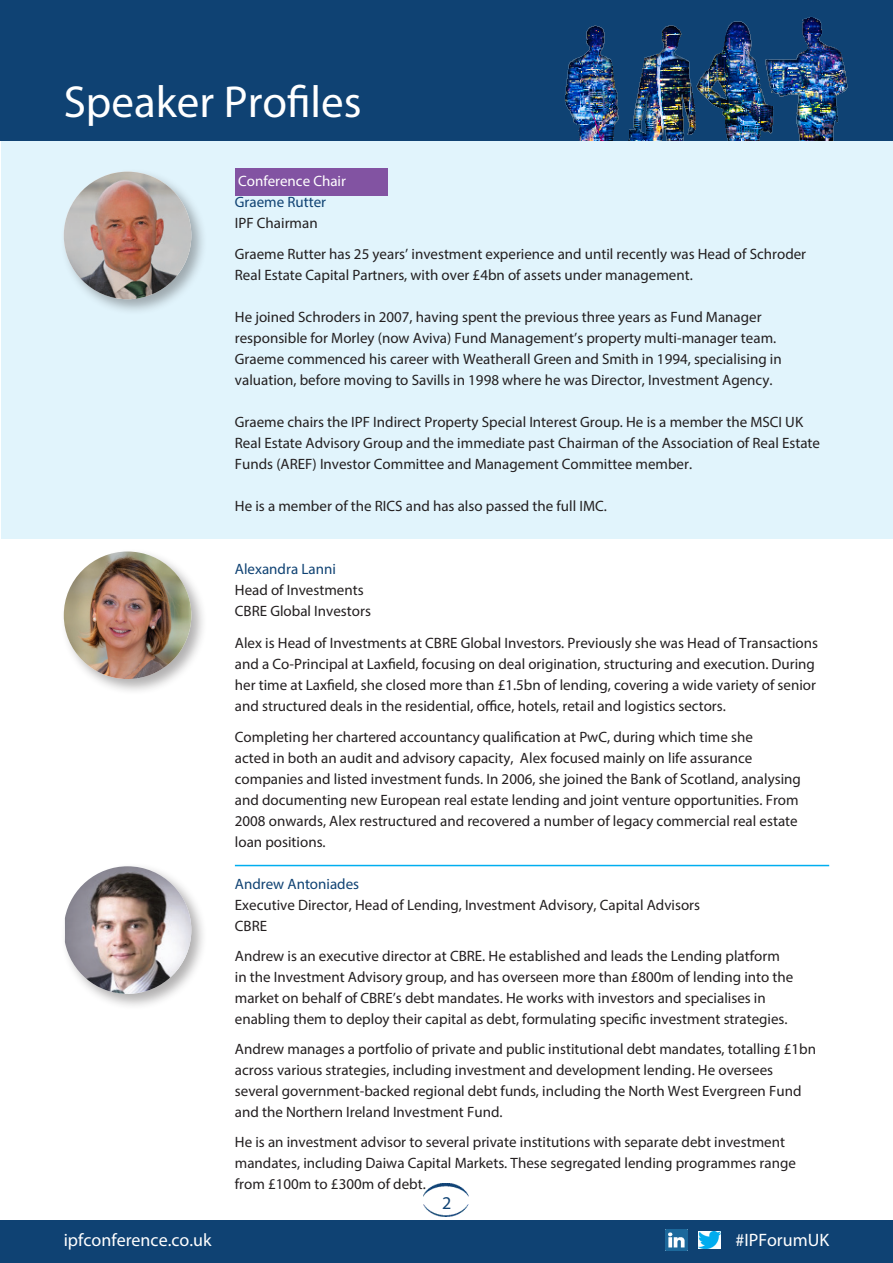
<style>
.page{position:relative;width:893px;height:1263px;background:#fff}
.page>*{position:absolute;margin:0;border:0;box-sizing:border-box;transform-origin:0 0}
.t1{font:45px "Myriad Pro";color:#fff}
.t2{font:18px "Myriad Pro";color:#fff}
.t3{font:18px "Myriad Pro";color:#0f4273}
.t4{font:15px/21px "Myriad Pro";color:#231f20}
.t5{font:15px "Myriad Pro";color:#0f4273}
.t6{font:15px "Myriad Pro";color:#fff}
</style>
<div class="page">
<div style="left:2px;top:140px;width:891px;height:398px;background:#e1f4fc"></div>
<div style="left:0;top:0;width:893px;height:140px;background:#0f4273"></div>
<img style="left:565px;top:17px;width:283px;height:123px">
<div style="left:60px;top:168px;width:148px;height:148px;background:#231f20;opacity:.35"></div>
<img style="left:64px;top:172px;width:127px;height:127px;border-radius:64px">
<div style="left:60px;top:548px;width:148px;height:148px;background:#231f20;opacity:.35"></div>
<img style="left:64px;top:551px;width:127px;height:128px;border-radius:64px">
<div style="left:60px;top:862px;width:148px;height:148px;background:#231f20;opacity:.35"></div>
<img style="left:65px;top:866px;width:126px;height:128px">
<hr style="left:235px;top:865px;width:594px;height:1px;background:#00aeef">
<img style="left:424px;top:1184px;width:45px;height:32px">
<div style="left:0;top:1220px;width:893px;height:43px;background:#0f4273"></div>
<img style="left:699px;top:1231px;width:21px;height:17px">
<img style="left:666px;top:1229px;width:21px;height:22px">
<div style="left:235px;top:168px;width:153px;height:28px;background:#8253a2"></div>
<p class="t1" style="left:64px;top:74px;width:299px">Speaker Profiles</p>
<p class="t6" style="left:238px;top:171px;width:109px">Conference Chair</p>
<p class="t5" style="left:235px;top:192px;width:93px">Graeme Rutter</p>
<p class="t4" style="left:235px;top:212px;width:84px">IPF Chairman</p>
<p class="t4" style="left:235px;top:243px;width:573px">Graeme Rutter has 25 years’ investment experience and until recently was Head of Schroder<br>Real Estate Capital Partners, with over £4bn of assets under management.</p>
<p class="t4" style="left:235px;top:306px;width:528px">He joined Schroders in 2007, having spent the previous three years as Fund Manager</p>
<p class="t4" style="left:235px;top:327px;width:543px">responsible for Morley (now Aviva) Fund Management’s property multi-manager team.</p>
<p class="t4" style="left:235px;top:348px;width:548px">Graeme commenced his career with Weatherall Green and Smith in 1994, specialising in</p>
<p class="t4" style="left:235px;top:369px;width:539px">valuation, before moving to Savills in 1998 where he was Director, Investment Agency.</p>
<p class="t4" style="left:235px;top:411px;width:587px">Graeme chairs the IPF Indirect Property Special Interest Group. He is a member the MSCI UK<br>Real Estate Advisory Group and the immediate past Chairman of the Association of Real Estate<br>Funds (AREF) Investor Committee and Management Committee member.</p>
<p class="t4" style="left:235px;top:495px;width:374px">He is a member of the RICS and has also passed the full IMC.</p>
<p class="t5" style="left:235px;top:560px;width:102px">Alexandra Lanni</p>
<p class="t4" style="left:235px;top:579px;width:130px">Head of Investments</p>
<p class="t4" style="left:235px;top:600px;width:138px">CBRE Global Investors</p>
<p class="t4" style="left:235px;top:632px;width:585px">Alex is Head of Investments at CBRE Global Investors. Previously she was Head of Transactions and a Co-Principal at Laxfield, focusing on deal origination, structuring and execution. During her time at Laxfield, she closed more than £1.5bn of lending, covering a wide variety of senior and structured deals in the residential, office, hotels, retail and logistics sectors.</p>
<p class="t4" style="left:235px;top:726px;width:519px">Completing her chartered accountancy qualification at PwC, during which time she</p>
<p class="t4" style="left:235px;top:747px;width:567px">acted in both an audit and advisory capacity, Alex focused mainly on life assurance companies and listed investment funds. In 2006, she joined the Bank of Scotland, analysing and documenting new European real estate lending and joint venture opportunities. From 2008 onwards, Alex restructured and recovered a number of legacy commercial real estate loan positions.</p>
<p class="t5" style="left:235px;top:875px;width:126px">Andrew Antoniades</p>
<p class="t4" style="left:235px;top:894px;width:467px">Executive Director, Head of Lending, Investment Advisory, Capital Advisors</p>
<p class="t4" style="left:235px;top:915px;width:34px">CBRE</p>
<p class="t4" style="left:235px;top:945px;width:560px">Andrew is an executive director at CBRE. He established and leads the Lending platform in the Investment Advisory group, and has overseen more than £800m of lending into the market on behalf of CBRE’s debt mandates. He works with investors and specialises in enabling them to deploy their capital as debt, formulating specific investment strategies.</p>
<p class="t4" style="left:235px;top:1038px;width:583px">Andrew manages a portfolio of private and public institutional debt mandates, totalling £1bn across various strategies, including investment and development lending. He oversees several government-backed regional debt funds, including the North West Evergreen Fund and the Northern Ireland Investment Fund.</p>
<p class="t4" style="left:235px;top:1131px;width:563px">He is an investment advisor to several private institutions with separate debt investment mandates, including Daiwa Capital Markets. These segregated lending programmes range from £100m to £300m of debt.</p>
<p class="t3" style="left:442px;top:1192px;width:11px">2</p>
<p class="t2" style="left:64px;top:1229px;width:149px">ipfconference.co.uk</p>
<p class="t2" style="left:735px;top:1229px;width:95px">#IPForumUK</p>
</div>
